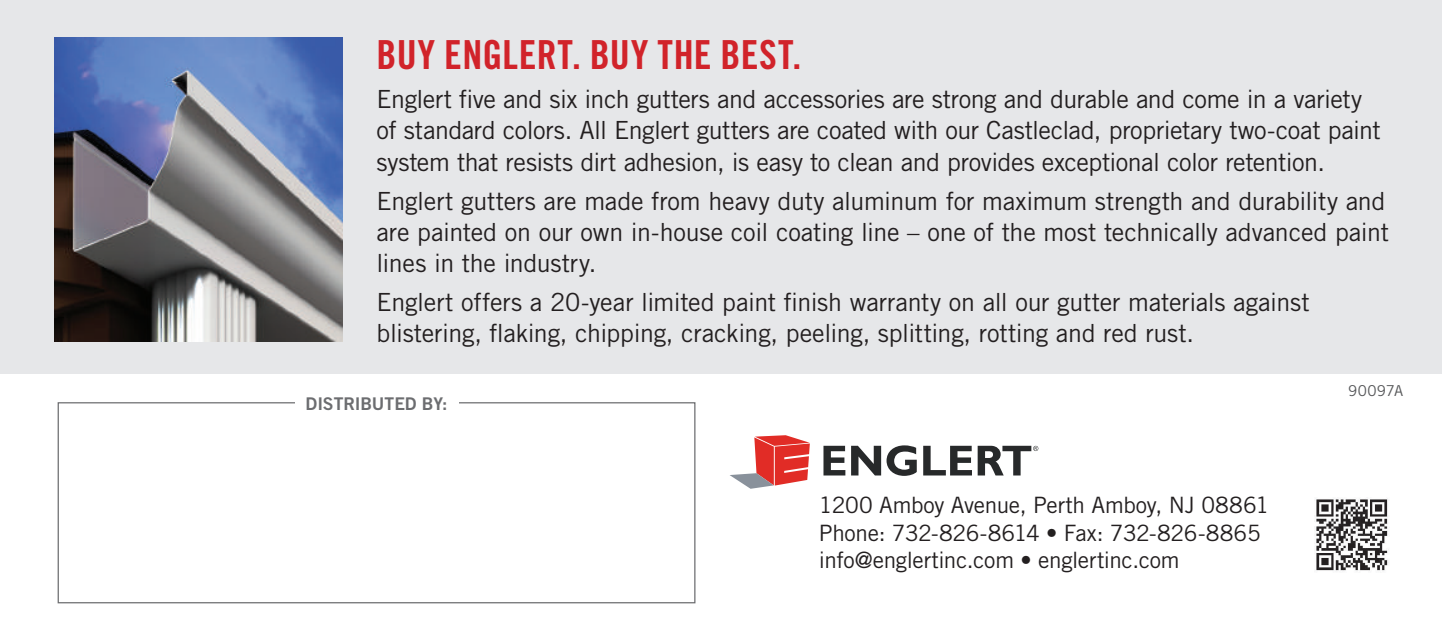
<style>
.page{position:relative;width:1442px;height:631px;background:#fff}
.page>*{position:absolute;margin:0;border:0;box-sizing:border-box;transform-origin:0 0}
.t1{font:40px "Trade Gothic LT Pro Bd Cn 20";letter-spacing:.01em;color:#d1232a}
.t2{font:25px/31.2px "Trade Gothic LT Std";letter-spacing:-.015em;color:#231f20}
.t3{font:22.5px/27.5px "Trade Gothic LT Std";letter-spacing:-.015em;color:#231f20}
.t4{font:17.5px "Trade Gothic LT Std Bd 2";letter-spacing:-.005em;color:#6c6d70}
.t5{font:15px "Trade Gothic LT Std";letter-spacing:.02em;color:#57585a}
</style>
<div class="page">
<div style="left:58px;top:402px;width:637px;height:201px;border:1px solid #6c6d70"></div>
<div style="left:0;top:0;width:1441px;height:373px;background:#e6e7e9"></div>
<img style="left:55px;top:37px;width:287px;height:304px">
<svg style="left:823px;top:445px;width:22px;height:30px"></svg>
<svg style="left:851px;top:445px;width:65px;height:30px"></svg>
<svg style="left:923px;top:445px;width:48px;height:30px"></svg>
<svg style="left:730px;top:435px;width:79px;height:53px"></svg>
<svg style="left:977px;top:445px;width:61px;height:30px"></svg>
<img style="left:1316px;top:498px;width:74px;height:73px">
<div style="left:295px;top:397px;width:163px;height:20px;background:#fff"></div>
<h1 class="t1" style="left:376px;top:31px;width:426px">BUY ENGLERT. BUY THE BEST.</h1>
<p class="t2" style="left:376px;top:83px;width:1005px">Englert five and six inch gutters and accessories are strong and durable and come in a variety of standard colors. All Englert gutters are coated with our Castleclad, proprietary two-coat paint system that resists dirt adhesion, is easy to clean and provides exceptional color retention.</p>
<p class="t2" style="left:376px;top:185px;width:1013px">Englert gutters are made from heavy duty aluminum for maximum strength and durability and are painted on our own in-house coil coating line – one of the most technically advanced paint lines in the industry.</p>
<p class="t2" style="left:376px;top:286px;width:934px">Englert offers a 20-year limited paint finish warranty on all our gutter materials against blistering, flaking, chipping, cracking, peeling, splitting, rotting and red rust.</p>
<p class="t4" style="left:305px;top:393px;width:143px">DISTRIBUTED BY:</p>
<p class="t3" style="left:818px;top:491px;width:451px">1200 Amboy Avenue, Perth Amboy, NJ 08861<br>Phone: 732-826-8614 • Fax: 732-826-8865 info@englertinc.com • englertinc.com</p>
<p class="t5" style="left:1347px;top:381px;width:57px">90097A</p>
</div>
